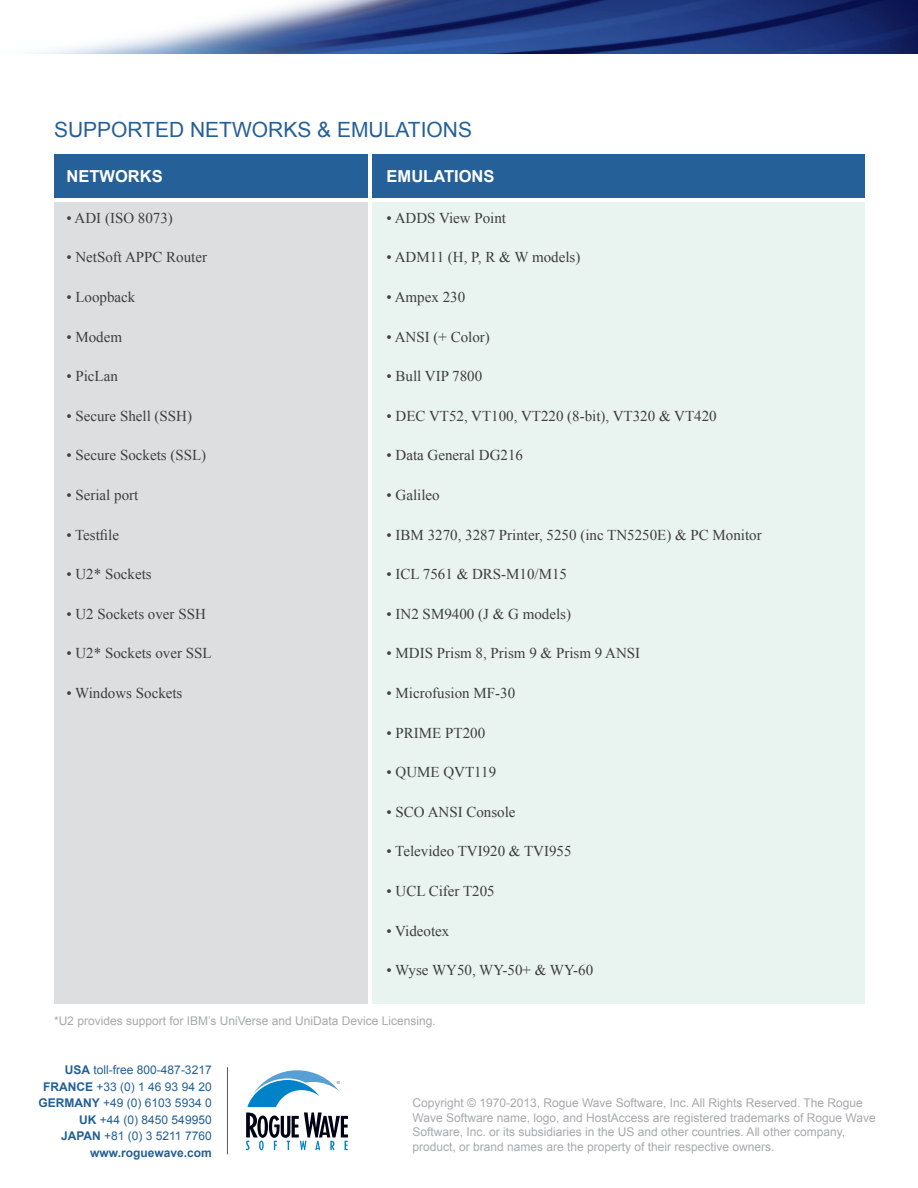
<style>
.page{position:relative;width:918px;height:1188px;background:#fff}
.page>*{position:absolute;margin:0;border:0;box-sizing:border-box;transform-origin:0 0}
.Subheader{font:21px "Arial";color:#256099}
.Title_Subhead{font:700 16.5px "Arial";color:#fff}
.CONTENT-TABLE_1st{font:15px "Times New Roman";color:#3e3e3f}
.Copyright{font:12px/14.4px "Arial";color:#a8a9ad}
.Copyright_Color{font:12px "Arial";color:#236096}
.Copyright_Color-2{font:700 12px "Arial";color:#236096}
.s1{font-weight:700}
</style>
<div class="page">
<img style="left:34px;top:0;width:884px;height:54px">
<svg style="left:246px;top:1070px;width:102px;height:80px"></svg>
<hr style="left:227px;top:1067px;width:1px;height:87px;background:#57585a">
<div style="left:372px;top:202px;width:492px;height:802px;background:#e9f3ef"></div>
<div style="left:54px;top:202px;width:314px;height:802px;background:#dddee0"></div>
<div style="left:372px;top:154px;width:492px;height:43px;background:#256099"></div>
<div style="left:54px;top:154px;width:314px;height:43px;background:#256099"></div>
<p class="Subheader" style="left:54px;top:116px;width:420px">SUPPORTED NETWORKS &amp; EMULATIONS</p>
<p class="Title_Subhead" style="left:66px;top:165px;width:98px">NETWORKS</p>
<p class="CONTENT-TABLE_1st" style="left:66px;top:208px;width:108px">• ADI (ISO 8073)</p>
<p class="CONTENT-TABLE_1st" style="left:66px;top:247px;width:142px">• NetSoft APPC Router</p>
<p class="CONTENT-TABLE_1st" style="left:66px;top:287px;width:70px">• Loopback</p>
<p class="CONTENT-TABLE_1st" style="left:66px;top:327px;width:57px">• Modem</p>
<p class="CONTENT-TABLE_1st" style="left:66px;top:366px;width:53px">• PicLan</p>
<p class="CONTENT-TABLE_1st" style="left:66px;top:406px;width:127px">• Secure Shell (SSH)</p>
<p class="CONTENT-TABLE_1st" style="left:66px;top:445px;width:141px">• Secure Sockets (SSL)</p>
<p class="CONTENT-TABLE_1st" style="left:66px;top:485px;width:73px">• Serial port</p>
<p class="CONTENT-TABLE_1st" style="left:66px;top:525px;width:54px">• Testfile</p>
<p class="CONTENT-TABLE_1st" style="left:66px;top:564px;width:87px">• U2* Sockets</p>
<p class="CONTENT-TABLE_1st" style="left:66px;top:604px;width:141px">• U2 Sockets over SSH</p>
<p class="CONTENT-TABLE_1st" style="left:66px;top:643px;width:147px">• U2* Sockets over SSL</p>
<p class="CONTENT-TABLE_1st" style="left:66px;top:683px;width:118px">• Windows Sockets</p>
<p class="Title_Subhead" style="left:387px;top:165px;width:109px">EMULATIONS</p>
<p class="CONTENT-TABLE_1st" style="left:387px;top:208px;width:121px">• ADDS View Point</p>
<p class="CONTENT-TABLE_1st" style="left:387px;top:247px;width:195px">• ADM11 (H, P, R &amp; W models)</p>
<p class="CONTENT-TABLE_1st" style="left:387px;top:287px;width:80px">• Ampex 230</p>
<p class="CONTENT-TABLE_1st" style="left:387px;top:327px;width:105px">• ANSI (+ Color)</p>
<p class="CONTENT-TABLE_1st" style="left:387px;top:366px;width:97px">• Bull VIP 7800</p>
<p class="CONTENT-TABLE_1st" style="left:387px;top:406px;width:332px">• DEC VT52, VT100, VT220 (8-bit), VT320 &amp; VT420</p>
<p class="CONTENT-TABLE_1st" style="left:387px;top:445px;width:138px">• Data General DG216</p>
<p class="CONTENT-TABLE_1st" style="left:387px;top:485px;width:55px">• Galileo</p>
<p class="CONTENT-TABLE_1st" style="left:387px;top:525px;width:377px">• IBM 3270, 3287 Printer, 5250 (inc TN5250E) &amp; PC Monitor</p>
<p class="CONTENT-TABLE_1st" style="left:387px;top:564px;width:182px">• ICL 7561 &amp; DRS-M10/M15</p>
<p class="CONTENT-TABLE_1st" style="left:387px;top:604px;width:186px">• IN2 SM9400 (J &amp; G models)</p>
<p class="CONTENT-TABLE_1st" style="left:387px;top:643px;width:255px">• MDIS Prism 8, Prism 9 &amp; Prism 9 ANSI</p>
<p class="CONTENT-TABLE_1st" style="left:387px;top:683px;width:130px">• Microfusion MF-30</p>
<p class="CONTENT-TABLE_1st" style="left:387px;top:723px;width:100px">• PRIME PT200</p>
<p class="CONTENT-TABLE_1st" style="left:387px;top:762px;width:111px">• QUME QVT119</p>
<p class="CONTENT-TABLE_1st" style="left:387px;top:802px;width:131px">• SCO ANSI Console</p>
<p class="CONTENT-TABLE_1st" style="left:387px;top:841px;width:187px">• Televideo TVI920 &amp; TVI955</p>
<p class="CONTENT-TABLE_1st" style="left:387px;top:881px;width:110px">• UCL Cifer T205</p>
<p class="CONTENT-TABLE_1st" style="left:387px;top:921px;width:64px">• Videotex</p>
<p class="CONTENT-TABLE_1st" style="left:387px;top:960px;width:208px">• Wyse WY50, WY-50+ &amp; WY-60</p>
<p class="Copyright" style="left:54px;top:1013px;width:383px">*U2 provides support for IBM’s UniVerse and UniData Device Licensing.</p>
<p class="Copyright_Color" style="left:65px;top:1062px;width:148px"><span class="s1">USA</span> toll-free 800-487-3217</p>
<p class="Copyright_Color" style="left:43px;top:1078px;width:170px"><span class="s1">FRANCE</span> +33 (0) 1 46 93 94 20</p>
<p class="Copyright_Color" style="left:39px;top:1095px;width:175px"><span class="s1">GERMANY</span> +49 (0) 6103 5934 0</p>
<p class="Copyright_Color" style="left:79px;top:1111px;width:134px"><span class="s1">UK</span> +44 (0) 8450 549950</p>
<p class="Copyright_Color" style="left:61px;top:1128px;width:152px"><span class="s1">JAPAN</span> +81 (0) 3 5211 7760</p>
<p class="Copyright_Color-2" style="left:90px;top:1144px;width:123px">www.roguewave.com</p>
<p class="Copyright" style="left:412px;top:1096px;width:465px">Copyright © 1970-2013, Rogue Wave Software, Inc. All Rights Reserved. The Rogue Wave Software name, logo, and HostAccess are registered trademarks of Rogue Wave Software, Inc. or its subsidiaries in the US and other countries. All other company, product, or brand names are the property of their respective owners.</p>
</div>
